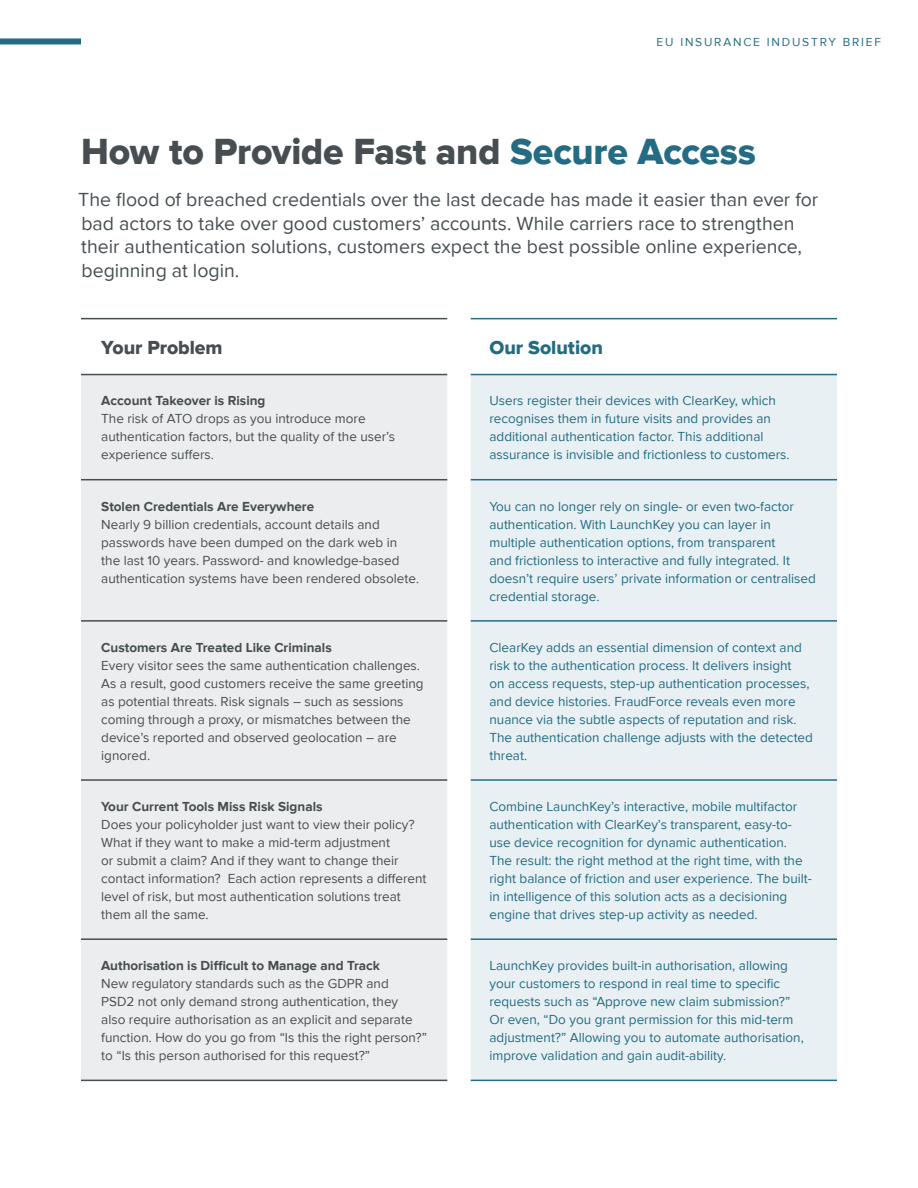
<style>
.page{position:relative;width:918px;height:1188px;background:#fff}
.page>*{position:absolute;margin:0;border:0;box-sizing:border-box;transform-origin:0 0}
.t1{font:37.5px "Proxima Nova Extrabld";letter-spacing:-.005em;color:#464e52}
.t2{font:19.5px/23.4px "Proxima Nova";color:#464e52}
.t3{font:19.5px "Proxima Nova Extrabld";letter-spacing:-.005em;color:#464e52}
.t4{font:19.5px "Proxima Nova Extrabld";color:#236c83}
.t5{font:13.5px/18px "Proxima Nova";color:#236c83}
.t6{font:13.5px/18px "Proxima Nova";color:#464e52}
.t7{font:700 13.5px "Proxima Nova";color:#464e52}
.t8{font:12px "Proxima Nova";letter-spacing:.15em;color:#236c83}
.s1{color:#236c83}
</style>
<div class="page">
<div style="left:81px;top:375px;width:366px;height:705px;background:#ecedee"></div>
<div style="left:471px;top:375px;width:366px;height:705px;background:#e9f0f3"></div>
<hr style="left:81px;top:318px;width:366px;height:1px;background:#464e52">
<hr style="left:81px;top:374px;width:366px;height:1px;background:#464e52">
<hr style="left:81px;top:479px;width:366px;height:1px;background:#464e52">
<hr style="left:81px;top:620px;width:366px;height:2px;background:#464e52">
<hr style="left:81px;top:779px;width:366px;height:2px;background:#464e52">
<hr style="left:81px;top:938px;width:366px;height:2px;background:#464e52">
<hr style="left:81px;top:1080px;width:366px;height:1px;background:#464e52">
<hr style="left:471px;top:318px;width:366px;height:1px;background:#236c83">
<hr style="left:471px;top:374px;width:366px;height:1px;background:#236c83">
<hr style="left:471px;top:479px;width:366px;height:1px;background:#236c83">
<hr style="left:471px;top:620px;width:366px;height:2px;background:#236c83">
<hr style="left:471px;top:779px;width:366px;height:2px;background:#236c83">
<hr style="left:471px;top:938px;width:366px;height:2px;background:#236c83">
<hr style="left:471px;top:1080px;width:366px;height:1px;background:#236c83">
<div style="left:0;top:38px;width:81px;height:6px;background:#236c83"></div>
<p class="t8" style="left:657px;top:35px;width:226px">EU INSURANCE INDUSTRY BRIEF</p>
<p class="t1" style="left:81px;top:130px;width:676px">How to Provide Fast and <span class="s1">Secure Access</span></p>
<p class="t2" style="left:78px;top:189px;width:742px">The flood of breached credentials over the last decade has made it easier than ever for bad actors to take over good customers’ accounts. While carriers race to strengthen their authentication solutions, customers expect the best possible online experience, beginning at login.</p>
<p class="t3" style="left:101px;top:337px;width:123px">Your Problem</p>
<p class="t4" style="left:489px;top:337px;width:115px">Our Solution</p>
<p class="t7" style="left:101px;top:393px;width:166px">Account Takeover is Rising</p>
<p class="t6" style="left:101px;top:410px;width:295px">The risk of ATO drops as you introduce more authentication factors, but the quality of the user’s experience suffers.</p>
<p class="t7" style="left:101px;top:498px;width:215px">Stolen Credentials Are Everywhere</p>
<p class="t6" style="left:101px;top:515px;width:319px">Nearly 9 billion credentials, account details and passwords have been dumped on the dark web in the last 10 years. Password- and knowledge-based authentication systems have been rendered obsolete.</p>
<p class="t7" style="left:101px;top:640px;width:232px">Customers Are Treated Like Criminals</p>
<p class="t6" style="left:101px;top:657px;width:324px">Every visitor sees the same authentication challenges.<br>As a result, good customers receive the same greeting as potential threats. Risk signals – such as sessions coming through a proxy, or mismatches between the device’s reported and observed geolocation – are ignored.</p>
<p class="t7" style="left:101px;top:799px;width:223px">Your Current Tools Miss Risk Signals</p>
<p class="t6" style="left:101px;top:816px;width:327px">Does your policyholder just want to view their policy?<br>What if they want to make a mid-term adjustment<br>or submit a claim? And if they want to change their contact information? Each action represents a different level of risk, but most authentication solutions treat them all the same.</p>
<p class="t7" style="left:101px;top:958px;width:280px">Authorisation is Difficult to Manage and Track</p>
<p class="t6" style="left:101px;top:975px;width:327px">New regulatory standards such as the GDPR and<br>PSD2 not only demand strong authentication, they<br>also require authorisation as an explicit and separate function. How do you go from “Is this the right person?” to “Is this person authorised for this request?”</p>
<p class="t5" style="left:489px;top:392px;width:302px">Users register their devices with ClearKey, which recognises them in future visits and provides an additional authentication factor. This additional assurance is invisible and frictionless to customers.</p>
<p class="t5" style="left:489px;top:497px;width:328px">You can no longer rely on single- or even two-factor authentication. With LaunchKey you can layer in multiple authentication options, from transparent<br>and frictionless to interactive and fully integrated. It doesn’t require users’ private information or centralised credential storage.</p>
<p class="t5" style="left:489px;top:639px;width:325px">ClearKey adds an essential dimension of context and risk to the authentication process. It delivers insight<br>on access requests, step-up authentication processes, and device histories. FraudForce reveals even more nuance via the subtle aspects of reputation and risk.<br>The authentication challenge adjusts with the detected threat.</p>
<p class="t5" style="left:489px;top:798px;width:324px">Combine LaunchKey’s interactive, mobile multifactor authentication with ClearKey’s transparent, easy-to&shy;use device recognition for dynamic authentication.<br>The result: the right method at the right time, with the right balance of friction and user experience. The built&shy;in intelligence of this solution acts as a decisioning engine that drives step-up activity as needed.</p>
<p class="t5" style="left:489px;top:957px;width:316px">LaunchKey provides built-in authorisation, allowing your customers to respond in real time to specific requests such as “Approve new claim submission?” Or even, “Do you grant permission for this mid-term adjustment?” Allowing you to automate authorisation, improve validation and gain audit-ability.</p>
</div>
